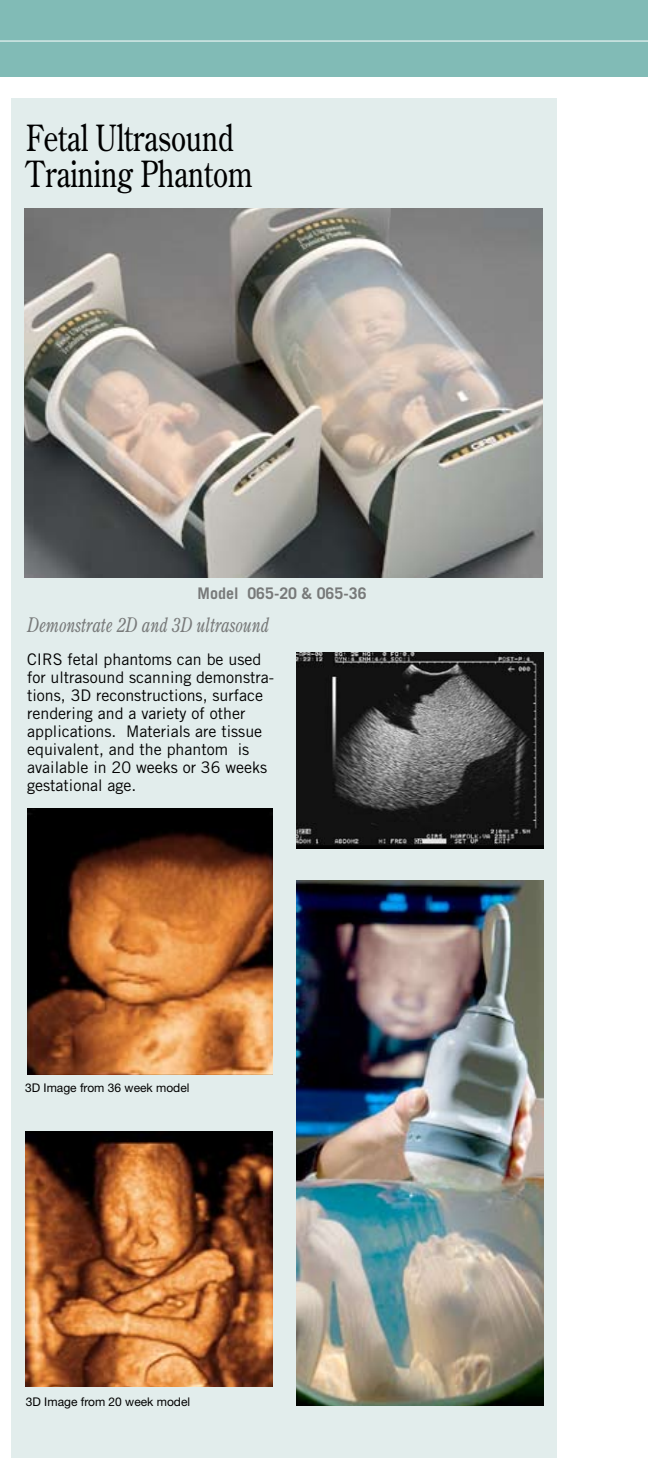
<style>
.page{position:relative;width:648px;height:1458px;background:#fff}
.page>*{position:absolute;margin:0;border:0;box-sizing:border-box;transform-origin:0 0}
.t1{font:36px/36px "Century Old Style";color:#000;scale:.8 1}
.t2{font:italic 20px "Century Old Style";color:#787a7a;scale:.8 1}
.t3{font:16px/18px "Trade Gothic";color:#000}
.t4{font:700 16px "Trade Gothic";color:#787a7a}
.t5{font:12px "Helvetica Neue";color:#000}
</style>
<div class="page">
<div style="left:11px;top:98px;width:546px;height:1360px;background:#e2edec"></div>
<img style="left:25px;top:1131px;width:247px;height:255px">
<img style="left:27px;top:808px;width:245px;height:266px">
<img style="left:296px;top:652px;width:247px;height:196px">
<img style="left:25px;top:209px;width:518px;height:369px">
<img style="left:296px;top:881px;width:247px;height:525px">
<div style="left:0;top:0;width:648px;height:77px;background:#81bbb6"></div>
<hr style="left:0;top:41px;width:648px;height:1px;background:#fff">
<h1 class="t1" style="left:26px;top:118px;width:284px">Fetal Ultrasound<br>Training Phantom</h1>
<p class="t4" style="left:198px;top:583px;width:170px">Model 065-20 &amp; 065-36</p>
<p class="t2" style="left:27px;top:612px;width:304px">Demonstrate 2D and 3D ultrasound</p>
<p class="t3" style="left:27px;top:650px;width:249px">CIRS fetal phantoms can be used for ultrasound scanning demonstra&shy;tions, 3D reconstructions, surface rendering and a variety of other applications. Materials are tissue equivalent, and the phantom is available in 20 weeks or 36 weeks gestational age.</p>
<p class="t5" style="left:25px;top:1081px;width:166px">3D Image from 36 week model</p>
<p class="t5" style="left:26px;top:1395px;width:166px">3D Image from 20 week model</p>
</div>
